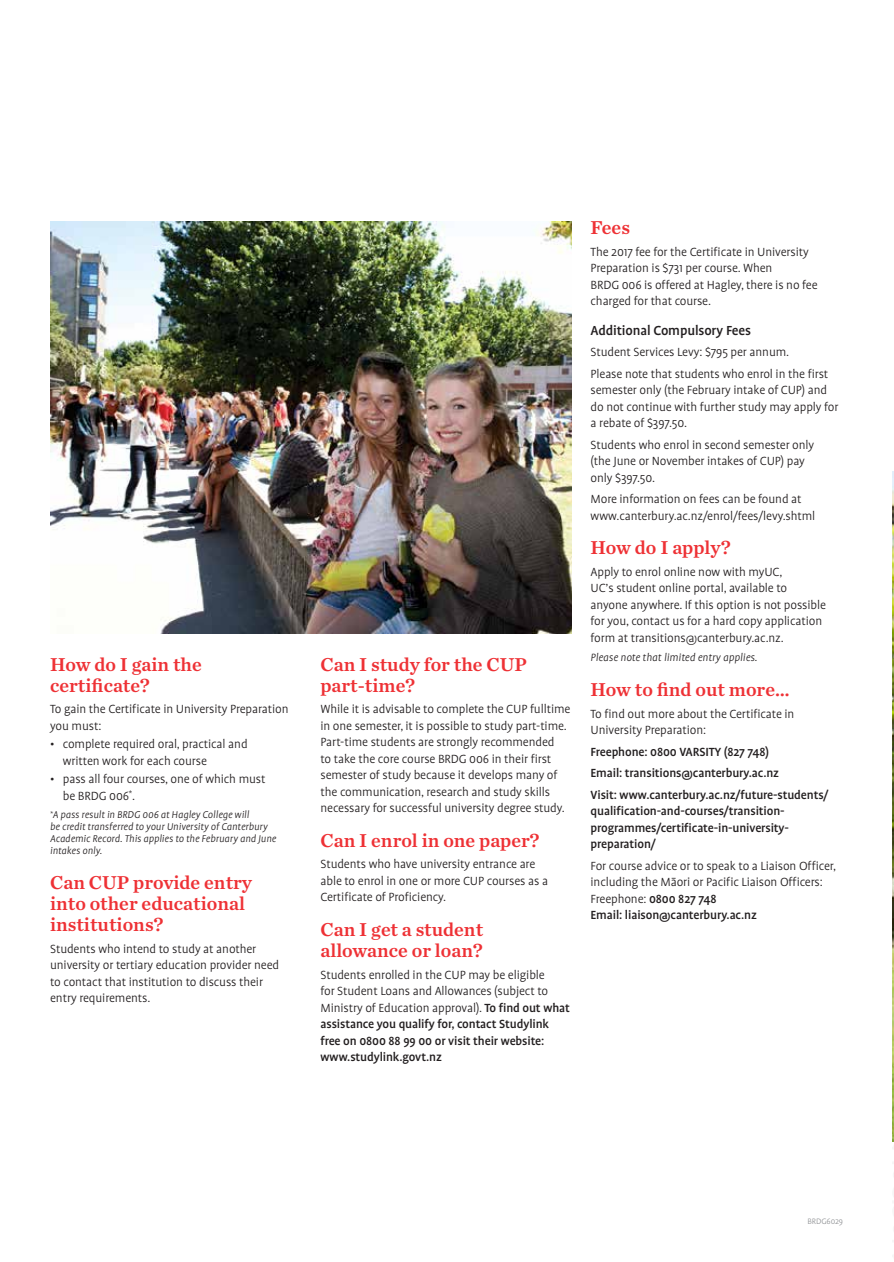
<style>
.page{position:relative;width:894px;height:1262px;background:#fff}
.page>*{position:absolute;margin:0;border:0;box-sizing:border-box;transform-origin:0 0}
.t1{font:19.5px/21px "Chronicle Text G2 Semi";color:#ee3135}
.t2{font:500 15px "Profile Pro";letter-spacing:-.01em;color:#231f20}
.t3{font:300 13.5px/16.5px "Profile Pro";letter-spacing:-.01em;color:#231f20}
.t4{font:500 13.5px/16.5px "Profile Pro";letter-spacing:-.01em;color:#231f20}
.t5{font:italic 300 12px "Profile Pro";color:#231f20}
.t6{font:italic 300 11.25px/12px "Profile Pro";color:#231f20}
.t7{font:300 9px "Profile Pro";letter-spacing:-.01em;color:#939598}
.s1{font-weight:300}
.s2{font-weight:500}
</style>
<div class="page">
<img style="left:892px;top:471px;width:2px;height:671px">
<img style="left:50px;top:221px;width:522px;height:412px">
<h1 class="t1" style="left:50px;top:652px;width:153px">How do I gain the certificate?</h1>
<p class="t3" style="left:50px;top:701px;width:240px">To gain the Certificate in University Preparation you must:</p>
<p class="t3" style="left:63px;top:736px;width:186px;text-indent:-13px">• complete required oral, practical and written work for each course</p>
<p class="t3" style="left:63px;top:772px;width:204px;text-indent:-13px">• pass all four courses, one of which must be BRDG 006<sup>*</sup>.</p>
<p class="t6" style="left:50px;top:809px;width:228px"><sup>*</sup>A pass result in BRDG 006 at Hagley College will<br>be credit transferred to your University of Canterbury Academic Record. This applies to the February and June intakes only.</p>
<h1 class="t1" style="left:50px;top:871px;width:203px">Can CUP provide entry into other educational institutions?</h1>
<p class="t3" style="left:50px;top:941px;width:231px">Students who intend to study at another university or tertiary education provider need to contact that institution to discuss their entry requirements.</p>
<h1 class="t1" style="left:320px;top:652px;width:208px">Can I study for the CUP part-time?</h1>
<p class="t3" style="left:320px;top:701px;width:251px">While it is advisable to complete the CUP fulltime in one semester, it is possible to study part-time.<br>Part-time students are strongly recommended<br>to take the core course BRDG 006 in their first semester of study because it develops many of the communication, research and study skills necessary for successful university degree study.</p>
<h1 class="t1" style="left:320px;top:829px;width:220px">Can I enrol in one paper?</h1>
<p class="t3" style="left:320px;top:856px;width:229px">Students who have university entrance are able to enrol in one or more CUP courses as a<br>Certificate of Proficiency.</p>
<h1 class="t1" style="left:320px;top:918px;width:164px">Can I get a student allowance or loan?</h1>
<p class="t4" style="left:320px;top:966px;width:251px"><span class="s1">Students enrolled in the CUP may be eligible<br>for Student Loans and Allowances (subject to Ministry of Education approval).</span> To find out what assistance you qualify for, contact Studylink free on 0800 88 99 00 or visit their website: www.studylink.govt.nz</p>
<h1 class="t1" style="left:591px;top:216px;width:41px">Fees</h1>
<p class="t3" style="left:591px;top:244px;width:229px">The 2017 fee for the Certificate in University Preparation is $731 per course. When<br>BRDG 006 is offered at Hagley, there is no fee charged for that course.</p>
<p class="t2" style="left:591px;top:322px;width:162px">Additional Compulsory Fees</p>
<p class="t3" style="left:591px;top:342px;width:239px;line-height:21.6px">Student Services Levy: $795 per annum.<br>Please note that students who enrol in the first</p>
<p class="t3" style="left:591px;top:382px;width:249px">semester only (the February intake of CUP) and do not continue with further study may apply for a rebate of $397.50.</p>
<p class="t3" style="left:591px;top:437px;width:225px">Students who enrol in second semester only (the June or November intakes of CUP) pay only $397.50.</p>
<p class="t3" style="left:591px;top:491px;width:226px">More information on fees can be found at www.canterbury.ac.nz/enrol/fees/levy.shtml</p>
<h1 class="t1" style="left:591px;top:536px;width:142px">How do I apply?</h1>
<p class="t3" style="left:591px;top:564px;width:237px">Apply to enrol online now with myUC,<br>UC’s student online portal, available to anyone anywhere. If this option is not possible for you, contact us for a hard copy application form at transitions@canterbury.ac.nz.</p>
<p class="t5" style="left:591px;top:651px;width:168px">Please note that limited entry applies.</p>
<h1 class="t1" style="left:591px;top:678px;width:200px">How to find out more…</h1>
<p class="t3" style="left:591px;top:706px;width:205px">To find out more about the Certificate in<br>University Preparation:</p>
<p class="t4" style="left:591px;top:741px;width:240px;line-height:21.6px">Freephone: 0800 VARSITY (827 748)<br>Email: transitions@canterbury.ac.nz<br>Visit: www.canterbury.ac.nz/future-students/</p>
<p class="t4" style="left:591px;top:803px;width:200px">qualification-and-courses/transition&shy;programmes/certificate-in-university&shy;preparation/</p>
<p class="t3" style="left:591px;top:858px;width:247px">For course advice or to speak to a Liaison Officer, including the Māori or Pacific Liaison Officers:<br>Freephone: <span class="s2">0800 827 748<br>Email: liaison@canterbury.ac.nz</span></p>
<p class="t7" style="left:808px;top:1216px;width:37px">BRDG6029</p>
</div>
